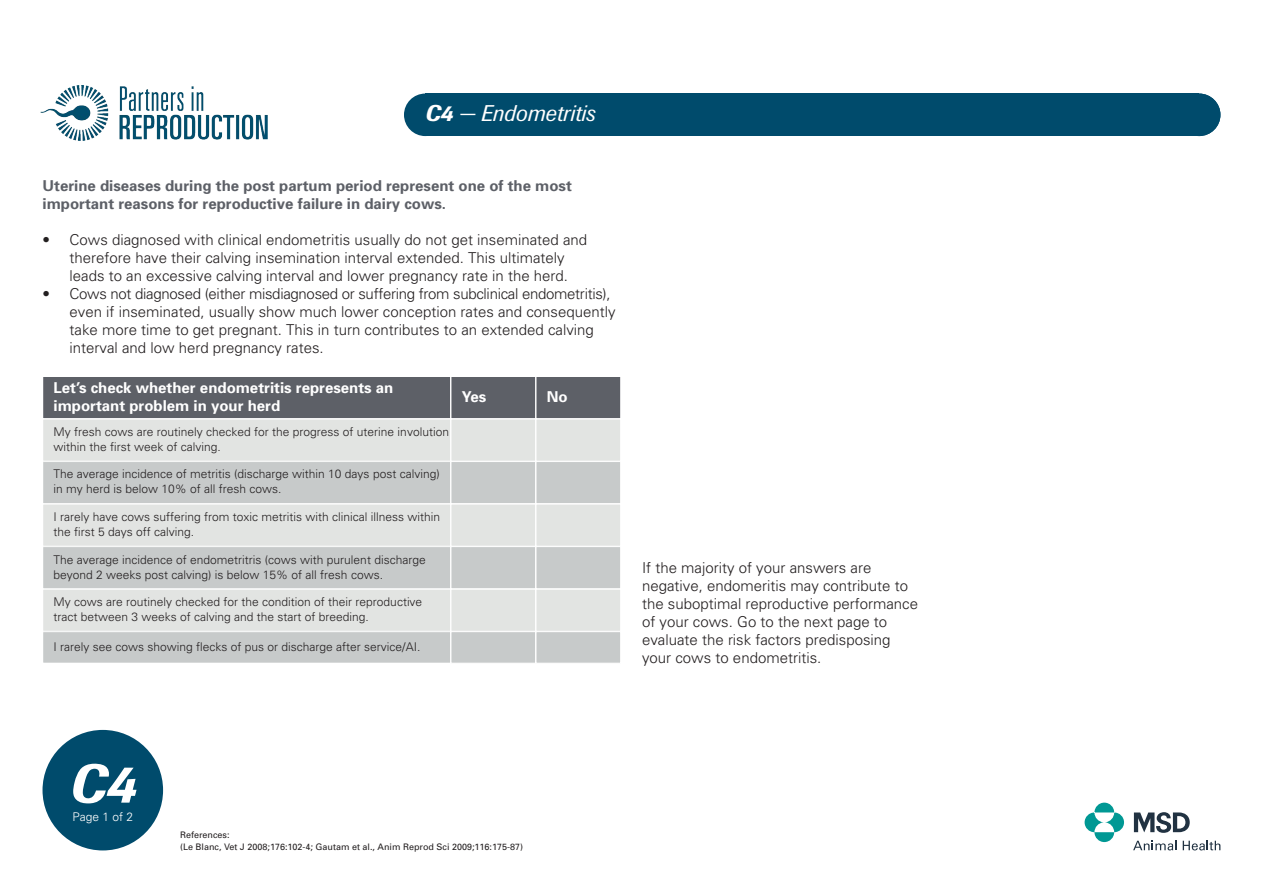
<style>
.page{position:relative;width:1263px;height:893px;background:#fff}
.page>*{position:absolute;margin:0;border:0;box-sizing:border-box;transform-origin:0 0}
.EX___Page_Number{font:italic 500 54px "Berthold Imago BQ";color:#fff}
.EX___Headline{font:italic 22.5px "Berthold Imago BQ";color:#fff}
.EX___Bullet_Point{font:300 15px/18px "Univers";color:#231f20;text-align:center}
.EX___Body_Copy{font:300 15px/18px "Univers";color:#231f20}
.EX___Introduction{font:700 15px "Univers";color:#5d6067}
.EX___Table_Title__L{font:700 15px/18px "Univers";color:#fff}
.EX___Table_Body__L_A{font:300 12px/15px "Univers";color:#231f20}
.EX___Page_1_of{font:300 12px "Univers";color:#fff}
.EX___Reference_Headl{font:9px/12px "Univers";color:#231f20}
.s1{font-weight:500}
</style>
<div class="page">
<div style="left:43px;top:730px;width:120px;height:120px;background:#004b6c;border-radius:50%"></div>
<svg style="left:1084px;top:803px;width:40px;height:39px"></svg>
<svg style="left:1134px;top:812px;width:56px;height:21px"></svg>
<svg style="left:1183px;top:841px;width:37px;height:9px"></svg>
<svg style="left:1133px;top:841px;width:43px;height:9px"></svg>
<div style="left:404px;top:94px;width:42px;height:42px;background:#004b6c;border-radius:50%"></div>
<div style="left:1178px;top:94px;width:42px;height:42px;background:#004b6c;border-radius:50%"></div>
<div style="left:425px;top:94px;width:774px;height:42px;background:#004b6c"></div>
<div style="left:43px;top:376px;width:408px;height:43px;background:#5d6067"></div>
<div style="left:43px;top:376px;width:408px;height:43px;border:1px solid #fff"></div>
<div style="left:43px;top:462px;width:408px;height:42px;background:#c7caca"></div>
<div style="left:43px;top:461px;width:408px;height:43px;border:1px solid #fff"></div>
<div style="left:43px;top:589px;width:408px;height:42px;background:#e2e4e2"></div>
<div style="left:43px;top:589px;width:408px;height:42px;border:1px solid #fff"></div>
<div style="left:43px;top:419px;width:408px;height:42px;background:#e2e4e2"></div>
<div style="left:43px;top:419px;width:408px;height:42px;border:1px solid #fff"></div>
<div style="left:43px;top:547px;width:408px;height:42px;background:#c7caca"></div>
<div style="left:43px;top:546px;width:408px;height:43px;border:1px solid #fff"></div>
<div style="left:43px;top:504px;width:408px;height:42px;background:#e2e4e2"></div>
<div style="left:43px;top:504px;width:408px;height:42px;border:1px solid #fff"></div>
<div style="left:43px;top:632px;width:408px;height:31px;background:#c7caca"></div>
<div style="left:43px;top:631px;width:408px;height:32px;border:1px solid #fff"></div>
<div style="left:451px;top:376px;width:85px;height:43px;background:#5d6067"></div>
<div style="left:451px;top:376px;width:85px;height:43px;border:1px solid #fff"></div>
<div style="left:451px;top:461px;width:85px;height:43px;background:#c7caca;border:1px solid #fff"></div>
<div style="left:451px;top:589px;width:85px;height:42px;background:#e2e4e2;border:1px solid #fff"></div>
<div style="left:451px;top:419px;width:85px;height:42px;background:#e2e4e2;border:1px solid #fff"></div>
<div style="left:451px;top:546px;width:85px;height:43px;background:#c7caca;border:1px solid #fff"></div>
<div style="left:451px;top:504px;width:85px;height:42px;background:#e2e4e2;border:1px solid #fff"></div>
<div style="left:451px;top:631px;width:85px;height:32px;background:#c7caca;border:1px solid #fff"></div>
<div style="left:536px;top:376px;width:85px;height:43px;background:#5d6067"></div>
<div style="left:536px;top:376px;width:85px;height:43px;border:1px solid #fff"></div>
<div style="left:536px;top:461px;width:85px;height:43px;background:#c7caca;border:1px solid #fff"></div>
<div style="left:536px;top:589px;width:85px;height:42px;background:#e2e4e2;border:1px solid #fff"></div>
<div style="left:536px;top:419px;width:85px;height:42px;background:#e2e4e2;border:1px solid #fff"></div>
<div style="left:536px;top:546px;width:85px;height:43px;background:#c7caca;border:1px solid #fff"></div>
<div style="left:536px;top:504px;width:85px;height:42px;background:#e2e4e2;border:1px solid #fff"></div>
<div style="left:536px;top:631px;width:85px;height:32px;background:#c7caca;border:1px solid #fff"></div>
<img style="left:40px;top:86px;width:227px;height:54px">
<p class="EX___Headline" style="left:425px;top:101px;width:171px"><span class="s1">C4</span> — Endometritis</p>
<p class="EX___Introduction" style="left:43px;top:176px;width:531px">Uterine diseases during the post partum period represent one of the most</p>
<p class="EX___Introduction" style="left:43px;top:194px;width:405px">important reasons for reproductive failure in dairy cows.</p>
<p class="EX___Bullet_Point" style="left:43px;top:230px;width:546px">• Cows diagnosed with clinical endometritis usually do not get inseminated and therefore have their calving insemination interval extended. This ultimately<br>leads to an excessive calving interval and lower pregnancy rate in the herd.</p>
<p class="EX___Bullet_Point" style="left:70px;top:284px;width:548px;text-align:left;text-indent:-27px">• Cows not diagnosed (either misdiagnosed or suffering from subclinical endometritis), even if inseminated, usually show much lower conception rates and consequently take more time to get pregnant. This in turn contributes to an extended calving interval and low herd pregnancy rates.</p>
<p class="EX___Table_Title__L" style="left:54px;top:378px;width:341px">Let’s check whether endometritis represents an important problem in your herd</p>
<p class="EX___Table_Body__L_A" style="left:54px;top:424px;width:397px">My fresh cows are routinely checked for the progress of uterine involution within the first week of calving.</p>
<p class="EX___Table_Body__L_A" style="left:54px;top:466px;width:388px">The average incidence of metritis (discharge within 10 days post calving) in my herd is below 10% of all fresh cows.</p>
<p class="EX___Table_Body__L_A" style="left:54px;top:509px;width:388px">I rarely have cows suffering from toxic metritis with clinical illness within the first 5 days off calving.</p>
<p class="EX___Table_Body__L_A" style="left:54px;top:551px;width:374px">The average incidence of endometritris (cows with purulent discharge beyond 2 weeks post calving) is below 15% of all fresh cows.</p>
<p class="EX___Table_Body__L_A" style="left:54px;top:594px;width:370px">My cows are routinely checked for the condition of their reproductive tract between 3 weeks of calving and the start of breeding.</p>
<p class="EX___Table_Body__L_A" style="left:54px;top:639px;width:368px">I rarely see cows showing flecks of pus or discharge after service/AI.</p>
<p class="EX___Table_Title__L" style="left:462px;top:387px;width:26px">Yes</p>
<p class="EX___Table_Title__L" style="left:547px;top:387px;width:22px">No</p>
<p class="EX___Body_Copy" style="left:642px;top:559px;width:277px">If the majority of your answers are negative, endomeritis may contribute to the suboptimal reproductive performance of your cows. Go to the next page to evaluate the risk factors predisposing your cows to endometritis.</p>
<p class="EX___Page_Number" style="left:69px;top:751px;width:69px">C4</p>
<p class="EX___Page_1_of" style="left:72px;top:810px;width:62px">Page 1 of 2</p>
<p class="EX___Reference_Headl" style="left:180px;top:829px;width:345px">References:<br>(Le Blanc, Vet J 2008;176:102-4; Gautam et al., Anim Reprod Sci 2009;116:175-87)</p>
</div>
